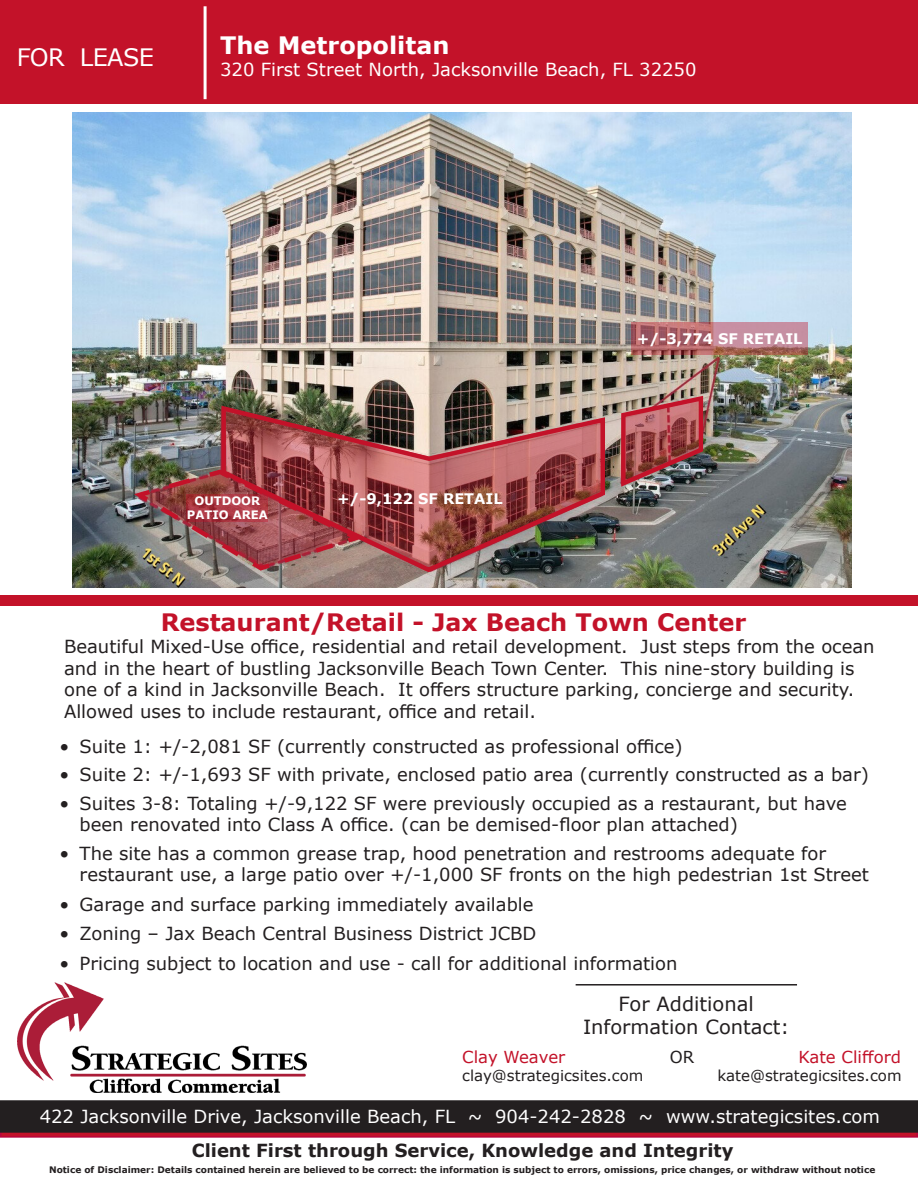
<style>
.page{position:relative;width:918px;height:1188px;background:#fff}
.page>*{position:absolute;margin:0;border:0;box-sizing:border-box;transform-origin:0 0}
.t1{font:700 24px "Verdana";color:#c31229}
.t2{font:700 24px "Verdana";color:#fff}
.t3{font:24px "Verdana";letter-spacing:-.025em;color:#fff}
.t4{font:19.5px "Verdana";color:#231f20}
.t5{font:18px/21.6px "Verdana";color:#231f20}
.t6{font:18px "Verdana";color:#fff}
.t7{font:700 18px "Verdana";color:#231f20}
.t8{font:16.5px "Verdana";color:#c31229}
.t9{font:16.5px "Verdana";color:#231f20}
.t10{font:15px "Verdana";color:#231f20}
.t11{font:700 14.55px "Verdana";color:#fff}
.t12{font:700 11.7px "Verdana";color:#fff}
.t13{font:700 9px "Verdana";color:#231f20}
</style>
<div class="page">
<div style="left:0;top:0;width:918px;height:104px;background:#c31229"></div>
<hr style="left:204px;top:6px;width:3px;height:93px;background:#fff">
<div style="left:0;top:595px;width:918px;height:11px;background:#c31229"></div>
<img style="left:73px;top:112px;width:779px;height:476px">
<img style="left:129px;top:467px;width:89px;height:106px">
<img style="left:17px;top:983px;width:290px;height:109px">
<hr style="left:576px;top:984px;width:221px;height:2px;background:#231f20">
<div style="left:1px;top:1131px;width:916px;height:6px;background:#c31229"></div>
<div style="left:0;top:1130px;width:918px;height:8px;border:2px solid #b9053d"></div>
<div style="left:1px;top:1101px;width:916px;height:31px;background:#231f20"></div>
<div style="left:0;top:1100px;width:918px;height:33px;border:2px solid #231f20"></div>
<img style="left:218px;top:403px;width:389px;height:172px">
<svg style="left:631px;top:322px;width:177px;height:33px;background:#b5747b"></svg>
<svg style="left:187px;top:494px;width:81px;height:28px;background:#aa3741"></svg>
<img style="left:618px;top:393px;width:87px;height:97px">
<p class="t3" style="left:17px;top:41px;width:139px">FOR LEASE</p>
<p class="t2" style="left:220px;top:28px;width:231px">The Metropolitan</p>
<p class="t6" style="left:220px;top:57px;width:478px">320 First Street North, Jacksonville Beach, FL 32250</p>
<p class="t12" style="left:194px;top:493px;width:67px">OUTDOOR</p>
<p class="t12" style="left:187px;top:507px;width:82px">PATIO AREA</p>
<p class="t11" style="left:337px;top:489px;width:167px">+/-9,122 SF RETAIL</p>
<p class="t11" style="left:637px;top:329px;width:167px">+/-3,774 SF RETAIL</p>
<p class="t1" style="left:161px;top:606px;width:587px">Restaurant/Retail - Jax Beach Town Center</p>
<p class="t5" style="left:64px;top:636px;width:812px">Beautiful Mixed-Use office, residential and retail development. Just steps from the ocean</p>
<p class="t5" style="left:64px;top:657px;width:792px">and in the heart of bustling Jacksonville Beach Town Center. This nine-story building is</p>
<p class="t5" style="left:64px;top:679px;width:792px">one of a kind in Jacksonville Beach. It offers structure parking, concierge and security.</p>
<p class="t5" style="left:64px;top:700px;width:473px">Allowed uses to include restaurant, office and retail.</p>
<p class="t5" style="left:59px;top:735px;width:625px">• Suite 1: +/-2,081 SF (currently constructed as professional office)</p>
<p class="t5" style="left:59px;top:764px;width:811px">• Suite 2: +/-1,693 SF with private, enclosed patio area (currently constructed as a bar)</p>
<p class="t5" style="left:80px;top:792px;width:769px;text-indent:-20px">• Suites 3-8: Totaling +/-9,122 SF were previously occupied as a restaurant, but have been renovated into Class A office. (can be demised-floor plan attached)</p>
<p class="t5" style="left:80px;top:842px;width:791px;text-indent:-20px">• The site has a common grease trap, hood penetration and restrooms adequate for restaurant use, a large patio over +/-1,000 SF fronts on the high pedestrian 1st Street</p>
<p class="t5" style="left:59px;top:894px;width:476px">• Garage and surface parking immediately available</p>
<p class="t5" style="left:59px;top:922px;width:479px">• Zoning – Jax Beach Central Business District JCBD</p>
<p class="t5" style="left:59px;top:952px;width:620px">• Pricing subject to location and use - call for additional information</p>
<p class="t4" style="left:618px;top:991px;width:137px">For Additional</p>
<p class="t4" style="left:583px;top:1014px;width:208px">Information Contact:</p>
<p class="t8" style="left:462px;top:1045px;width:105px">Clay Weaver</p>
<p class="t9" style="left:670px;top:1045px;width:26px">OR</p>
<p class="t8" style="left:799px;top:1045px;width:104px">Kate Clifford</p>
<p class="t10" style="left:462px;top:1065px;width:183px">clay@strategicsites.com</p>
<p class="t10" style="left:717px;top:1065px;width:186px">kate@strategicsites.com</p>
<p class="t6" style="left:40px;top:1104px;width:842px">422 Jacksonville Drive, Jacksonville Beach, FL ~ 904-242-2828 ~ www.strategicsites.com</p>
<p class="t7" style="left:192px;top:1138px;width:543px">Client First through Service, Knowledge and Integrity</p>
<p class="t13" style="left:49px;top:1163px;width:828px">Notice of Disclaimer: Details contained herein are believed to be correct: the information is subject to errors, omissions, price changes, or withdraw without notice</p>
</div>
